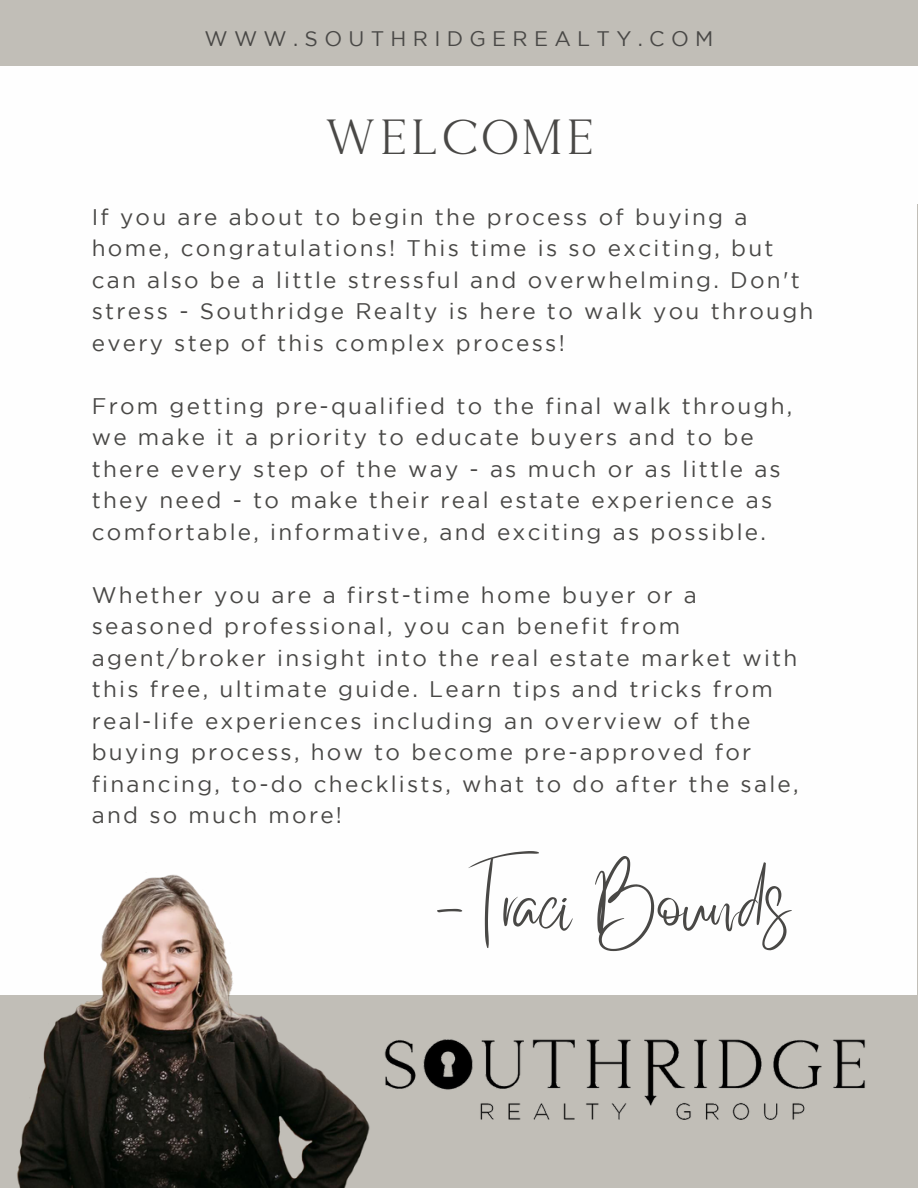
<style>
.page{position:relative;width:918px;height:1188px;background:#c1beb7}
.page>*{position:absolute;margin:0;border:0;box-sizing:border-box;transform-origin:0 0}
.t1{font:60px "Better Saturday";color:#494846}
.t2{font:48px "Montage Serif Font";color:#494846}
.t3{font:22.5px/31.5px "Gotham";letter-spacing:.1em;color:#494846}
.t4{font:21px "Gotham";letter-spacing:.3em;color:#494846}
</style>
<div class="page">
<img style="left:384px;top:1039px;width:481px;height:81px">
<div style="left:0;top:156px;width:917px;height:838px;background:#fefefe"></div>
<img style="left:0;top:874px;width:376px;height:314px">
<div style="left:0;top:66px;width:918px;height:138px;background:#fefefe"></div>
<p class="t4" style="left:205px;top:31px;width:510px">WWW.SOUTHRIDGEREALTY.COM</p>
<h2 class="t2" style="left:322px;top:106px;width:275px">WELCOME</h2>
<p class="t3" style="left:92px;top:203px;width:723px">If you are about to begin the process of buying a home, congratulations! This time is so exciting, but can also be a little stressful and overwhelming. Don't stress - Southridge Realty is here to walk you through every step of this complex process!</p>
<p class="t3" style="left:92px;top:392px;width:702px">From getting pre-qualified to the final walk through, we make it a priority to educate buyers and to be there every step of the way - as much or as little as they need - to make their real estate experience as comfortable, informative, and exciting as possible.</p>
<p class="t3" style="left:92px;top:581px;width:708px">Whether you are a first-time home buyer or a seasoned professional, you can benefit from agent/broker insight into the real estate market with this free, ultimate guide. Learn tips and tricks from real-life experiences including an overview of the buying process, how to become pre-approved for financing, to-do checklists, what to do after the sale, and so much more!</p>
<h1 class="t1" style="left:435px;top:894px;width:357px">-Traci Bounds</h1>
</div>
